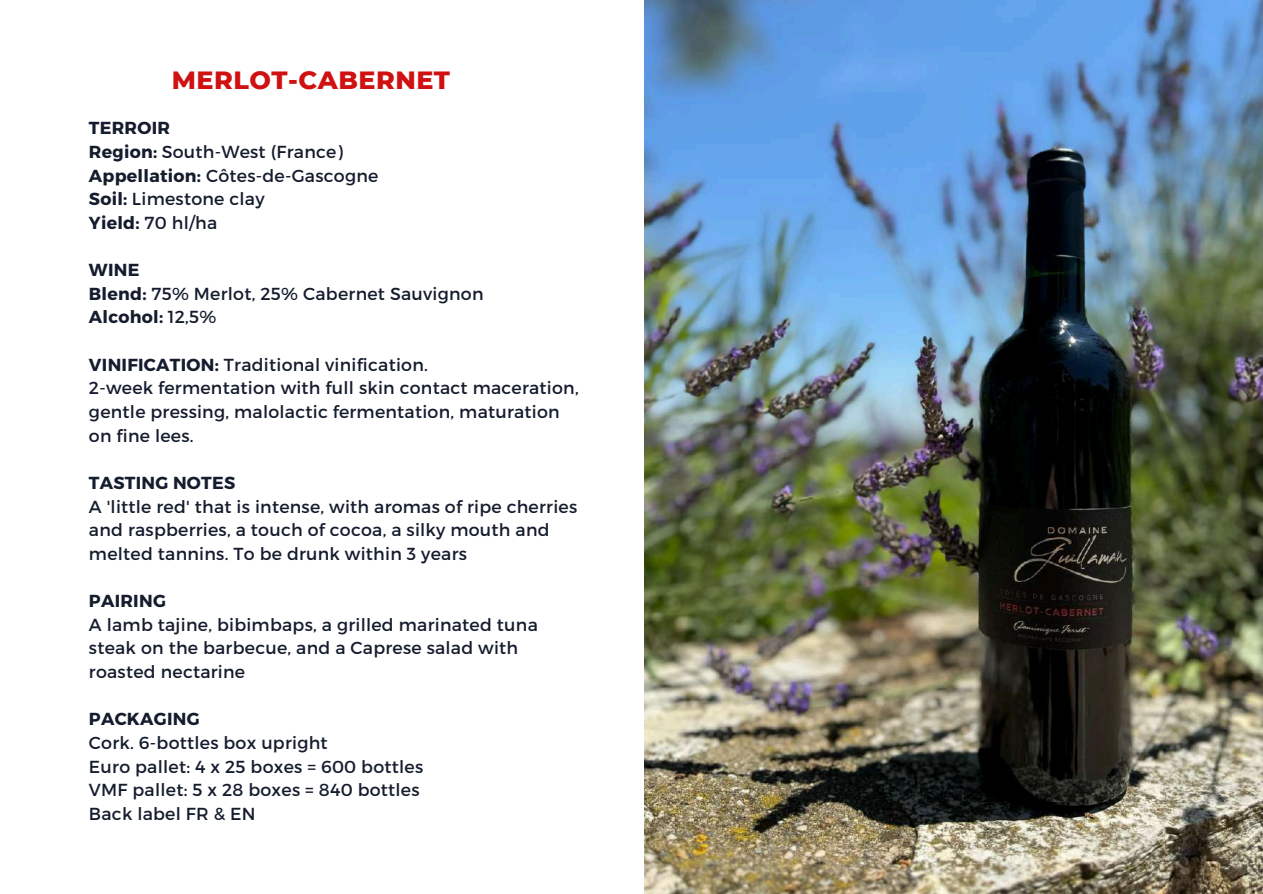
<style>
.page{position:relative;width:1263px;height:894px;background:#fff}
.page>*{position:absolute;margin:0;border:0;box-sizing:border-box;transform-origin:0 0}
.t1{font:800 25.5px "Montserrat";letter-spacing:.02em;color:#cf1111}
.t2{font:17.4px/23.7px "Montserrat";letter-spacing:.015em;color:#141c2d}
.t3{font:700 17.4px "Montserrat";letter-spacing:.015em;color:#141c2d}
.s1{font-weight:700}
</style>
<div class="page">
<img style="left:644px;top:0;width:619px;height:893px">
<h1 class="t1" style="left:172px;top:65px;width:280px">MERLOT-CABERNET</h1>
<p class="t2" style="left:89px;top:115px;width:291px"><span class="s1">TERROIR<br>Region:</span> South-West (France)<br><span class="s1">Appellation:</span> Côtes-de-Gascogne<br><span class="s1">Soil:</span> Limestone clay<br><span class="s1">Yield:</span> 70 hl/ha</p>
<p class="t2" style="left:89px;top:257px;width:396px"><span class="s1">WINE<br>Blend:</span> 75% Merlot, 25% Cabernet Sauvignon<br><span class="s1">Alcohol:</span> 12,5%</p>
<p class="t2" style="left:89px;top:351px;width:491px"><span class="s1">VINIFICATION:</span> Traditional vinification.<br>2-week fermentation with full skin contact maceration, gentle pressing, malolactic fermentation, maturation on fine lees.</p>
<p class="t3" style="left:89px;top:471px;width:148px">TASTING NOTES</p>
<p class="t2" style="left:89px;top:493px;width:490px">A 'little red' that is intense, with aromas of ripe cherries and raspberries, a touch of cocoa, a silky mouth and melted tannins. To be drunk within 3 years</p>
<p class="t3" style="left:89px;top:589px;width:79px">PAIRING</p>
<p class="t2" style="left:89px;top:611px;width:450px">A lamb tajine, bibimbaps, a grilled marinated tuna steak on the barbecue, and a Caprese salad with roasted nectarine</p>
<p class="t3" style="left:89px;top:707px;width:112px">PACKAGING</p>
<p class="t2" style="left:89px;top:729px;width:336px">Cork. 6-bottles box upright<br>Euro pallet: 4 x 25 boxes = 600 bottles<br>VMF pallet: 5 x 28 boxes = 840 bottles<br>Back label FR &amp; EN</p>
</div>
